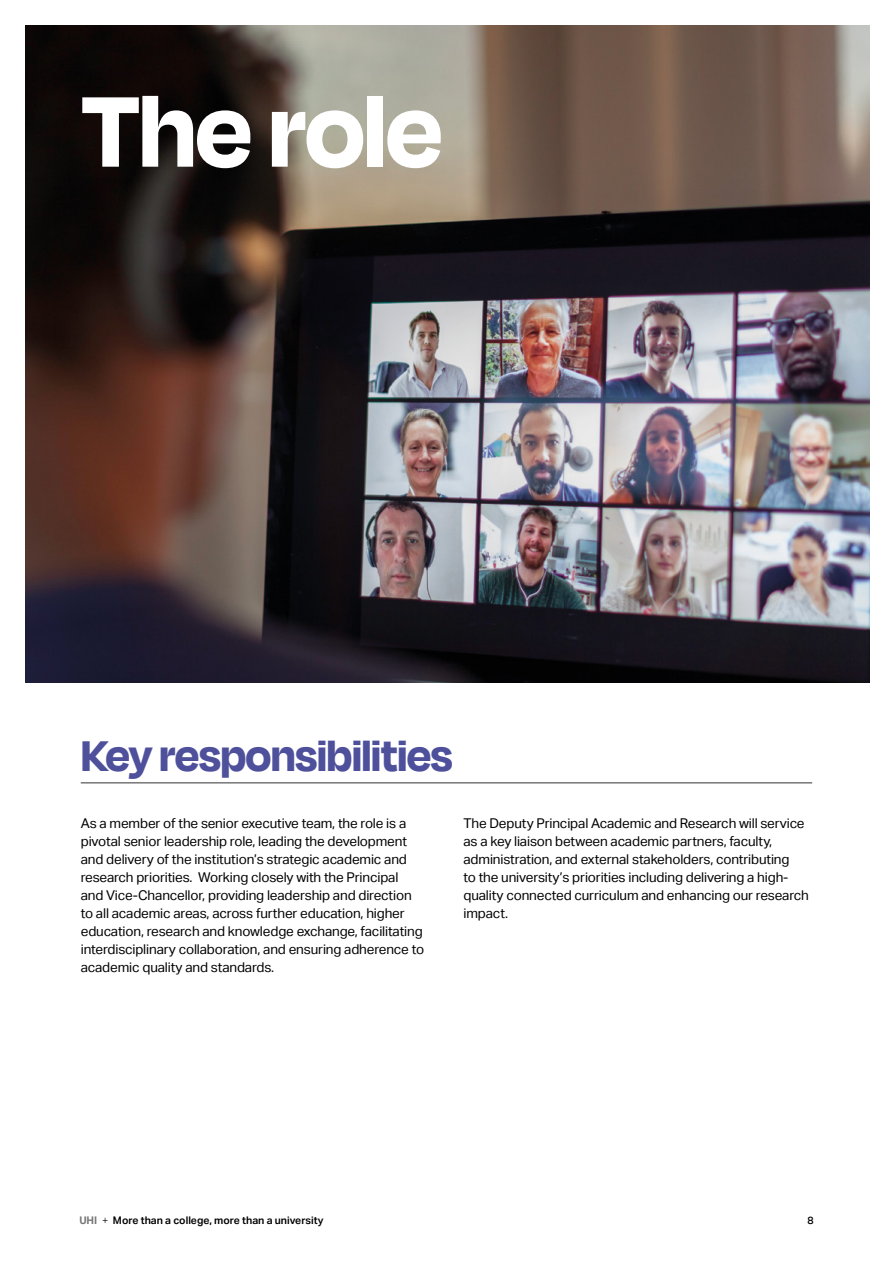
<style>
.page{position:relative;width:893px;height:1263px;background:#fff}
.page>*{position:absolute;margin:0;border:0;box-sizing:border-box;transform-origin:0 0}
.t1{font:700 115.5px "Degular Display";color:#fff}
.t2{font:700 49.5px "Degular Display";color:#4e509b}
.t3{font:13.5px/18px "Aktiv Grotesk";letter-spacing:-.01em;color:#000}
.t4{font:600 10.5px "Aktiv Grotesk";color:#000}
.t5{font:500 10.5px "Aktiv Grotesk";color:#000}
.s1{font-weight:700;color:#767676}
.s2{font-weight:300}
</style>
<div class="page">
<img style="left:26px;top:26px;width:844px;height:656px">
<hr style="left:81px;top:782px;width:731px;height:1px;background:#767676">
<h1 class="t1" style="left:82px;top:63px;width:361px">The role</h1>
<h2 class="t2" style="left:81px;top:727px;width:373px">Key responsibilities</h2>
<p class="t3" style="left:81px;top:814px;width:345px">As a member of the senior executive team, the role is a pivotal senior leadership role, leading the development and delivery of the institution’s strategic academic and research priorities. Working closely with the Principal and Vice-Chancellor, providing leadership and direction to all academic areas, across further education, higher education, research and knowledge exchange, facilitating interdisciplinary collaboration, and ensuring adherence to academic quality and standards.</p>
<p class="t3" style="left:463px;top:814px;width:347px">The Deputy Principal Academic and Research will service as a key liaison between academic partners, faculty, administration, and external stakeholders, contributing<br>to the university’s priorities including delivering a high&shy;quality connected curriculum and enhancing our research impact.</p>
<p class="t4" style="left:79px;top:1214px;width:246px"><span class="s1">UHI</span> <span class="s2">+</span> More than a college, more than a university</p>
<p class="t5" style="left:807px;top:1214px;width:8px">8</p>
</div>
